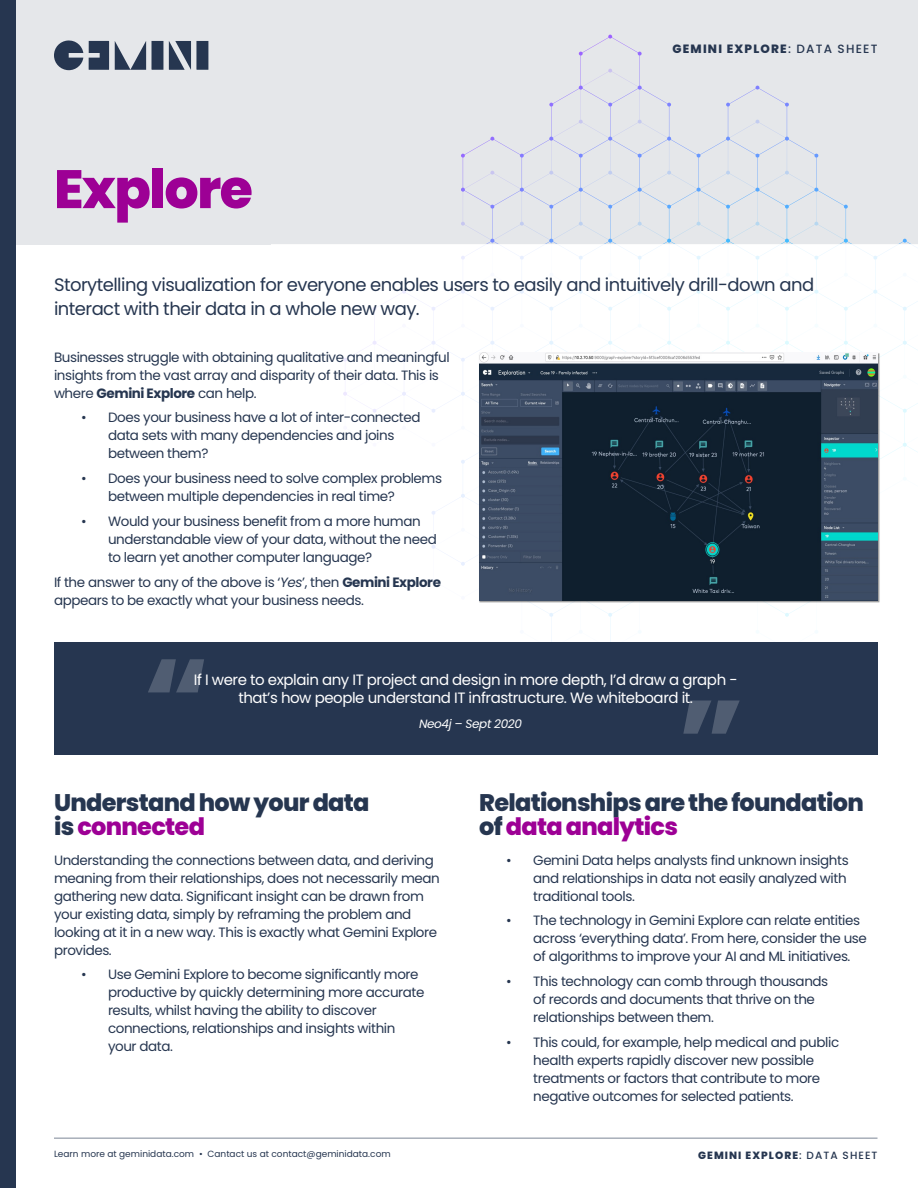
<style>
.page{position:relative;width:918px;height:1188px;background:#fff}
.page>*{position:absolute;margin:0;border:0;box-sizing:border-box;transform-origin:0 0}
.t1{font:700 123.9px "Poppins";color:#fff}
.t2{font:800 54px "Poppins";letter-spacing:-.03em;color:#9d0095}
.t3{font:800 24px/24px "Poppins";letter-spacing:-.03em;color:#263650}
.t4{font:18px/24px "Poppins";letter-spacing:-.03em;color:#263650}
.t5{font:15px/18px "Poppins";letter-spacing:-.03em;color:#fff;text-align:center}
.t6{font:13.5px/18px "Poppins";letter-spacing:-.03em;color:#263650}
.t7{font:800 12px "Poppins";letter-spacing:.1em;color:#263650}
.t8{font:italic 12px "Poppins";letter-spacing:-.03em;color:#fff}
.t9{font:800 10.5px "Poppins";letter-spacing:.1em;color:#263650}
.t10{font:9px "Poppins";color:#263650}
.s1{font-weight:500}
.s2{font-weight:700}
.s3{font-style:italic}
.s4{color:#9d0095}
</style>
<div class="page">
<div style="left:0;top:0;width:918px;height:244px;background:#e5e7ea"></div>
<svg style="left:461px;top:37px;width:147px;height:207px"></svg>
<svg style="left:54px;top:40px;width:29px;height:30px"></svg>
<svg style="left:89px;top:41px;width:20px;height:29px"></svg>
<svg style="left:115px;top:41px;width:48px;height:29px"></svg>
<svg style="left:169px;top:41px;width:39px;height:29px"></svg>
<div style="left:0;top:0;width:16px;height:1188px;background:#263650"></div>
<hr style="left:54px;top:1137px;width:824px;height:2px;background:#a8afb9">
<div style="left:54px;top:642px;width:824px;height:112px;background:#263650"></div>
<img style="left:479px;top:353px;width:399px;height:248px">
<p class="t2" style="left:54px;top:158px;width:200px">Explore</p>
<p class="t7" style="left:673px;top:42px;width:206px">GEMINI EXPLORE<span class="s1">: DATA SHEET</span></p>
<p class="t4" style="left:54px;top:272px;width:762px">Storytelling visualization for everyone enables users to easily and intuitively drill-down and interact with their data in a whole new way.</p>
<p class="t6" style="left:54px;top:348px;width:397px">Businesses struggle with obtaining qualitative and meaningful insights from the vast array and disparity of their data. This is where <span class="s2">Gemini Explore</span> can help.</p>
<p class="t6" style="left:108px;top:409px;width:314px;text-indent:-27px">• Does your business have a lot of inter-connected data sets with many dependencies and joins between them?</p>
<p class="t6" style="left:108px;top:469px;width:336px;text-indent:-27px">• Does your business need to solve complex problems between multiple dependencies in real time?</p>
<p class="t6" style="left:108px;top:512px;width:330px;text-indent:-27px">• Would your business benefit from a more human understandable view of your data, without the need to learn yet another computer language?</p>
<p class="t6" style="left:54px;top:573px;width:389px">If the answer to any of the above is ‘<span class="s3">Yes</span>’, then <span class="s2">Gemini Explore </span>appears to be exactly what your business needs.</p>
<h1 class="t1" style="left:143px;top:631px;width:69px">“</h1>
<p class="t5" style="left:194px;top:670px;width:545px">If I were to explain any IT project and design in more depth, I’d draw a graph - that’s how people understand IT infrastructure. We whiteboard it.</p>
<h1 class="t1" style="left:677px;top:672px;width:69px">”</h1>
<p class="t8" style="left:419px;top:717px;width:104px">Neo4j – Sept 2020</p>
<p class="t3" style="left:54px;top:791px;width:317px">Understand how your data is <span class="s4">connected</span></p>
<p class="t3" style="left:479px;top:791px;width:386px">Relationships are the foundation of <span class="s4">data analytics</span></p>
<p class="t6" style="left:54px;top:851px;width:387px">Understanding the connections between data, and deriving meaning from their relationships, does not necessarily mean gathering new data. Significant insight can be drawn from your existing data, simply by reframing the problem and looking at it in a new way. This is exactly what Gemini Explore provides.</p>
<p class="t6" style="left:108px;top:966px;width:318px;text-indent:-27px">• Use Gemini Explore to become significantly more productive by quickly determining more accurate results, whilst having the ability to discover connections, relationships and insights within your data.</p>
<p class="t10" style="left:54px;top:1149px;width:338px">Learn more at geminidata.com • Cantact us at contact@geminidata.com</p>
<p class="t6" style="left:533px;top:851px;width:317px;text-indent:-27px">• Gemini Data helps analysts find unknown insights and relationships in data not easily analyzed with traditional tools.</p>
<p class="t6" style="left:533px;top:912px;width:335px;text-indent:-27px">• The technology in Gemini Explore can relate entities across ‘everything data’. From here, consider the use of algorithms to improve your AI and ML initiatives.</p>
<p class="t6" style="left:533px;top:972px;width:297px;text-indent:-27px">• This technology can comb through thousands of records and documents that thrive on the relationships between them.</p>
<p class="t6" style="left:533px;top:1033px;width:308px;text-indent:-27px">• This could, for example, help medical and public health experts rapidly discover new possible treatments or factors that contribute to more negative outcomes for selected patients.</p>
<p class="t9" style="left:698px;top:1149px;width:181px">GEMINI EXPLORE<span class="s1">: DATA SHEET</span></p>
</div>
